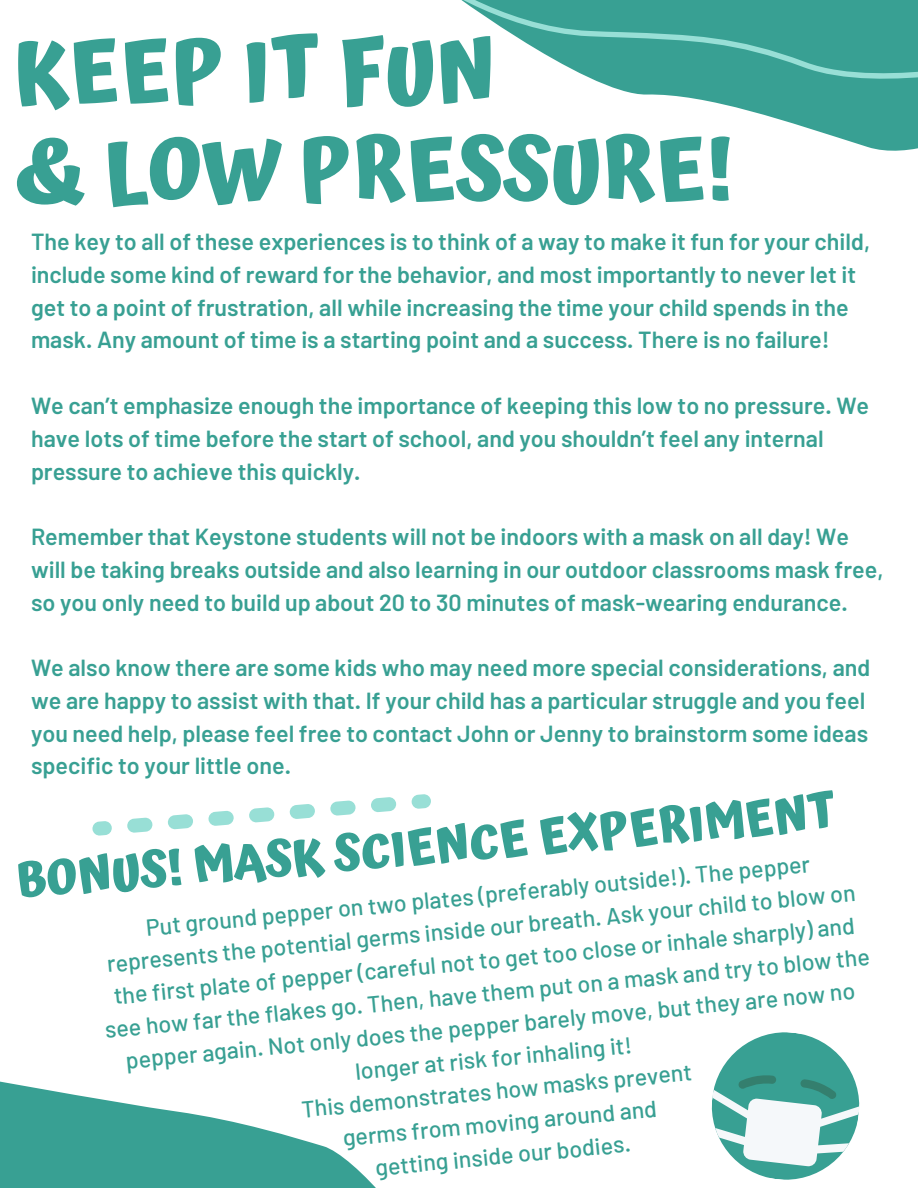
<style>
.page{position:relative;width:918px;height:1188px;background:#fff}
.page>*{position:absolute;margin:0;border:0;box-sizing:border-box;transform-origin:0 0}
.t1{font:700 84px/98.2px "Atma";color:#38a093}
.t2{font:700 48px "Atma";color:#38a093}
.t3{font:600 23.25px/32.7px "Barlow";color:#38a093}
.t4{font:500 23.25px/32.7px "Barlow";color:#38a093;text-align:center}
</style>
<div class="page">
<svg style="left:461px;top:0;width:457px;height:151px;fill:#38a093"></svg>
<svg style="left:0;top:1081px;width:376px;height:107px;fill:#38a093"></svg>
<svg style="left:411px;top:794px;width:20px;height:15px"></svg>
<svg style="left:127px;top:797px;width:270px;height:36px"></svg>
<svg style="left:92px;top:821px;width:20px;height:15px"></svg>
<svg style="left:711px;top:1032px;width:149px;height:148px"></svg>
<h1 class="t1" style="left:14px;top:22px;width:721px">KEEP IT FUN<br>&amp; LOW PRESSURE!</h1>
<p class="t3" style="left:31px;top:225px;width:841px">The key to all of these experiences is to think of a way to make it fun for your child, include some kind of reward for the behavior, and most importantly to never let it get to a point of frustration, all while increasing the time your child spends in the mask. Any amount of time is a starting point and a success. There is no failure!</p>
<p class="t3" style="left:31px;top:388px;width:840px">We can’t emphasize enough the importance of keeping this low to no pressure. We have lots of time before the start of school, and you shouldn’t feel any internal pressure to achieve this quickly.</p>
<p class="t3" style="left:31px;top:519px;width:854px">Remember that Keystone students will not be indoors with a mask on all day! We will be taking breaks outside and also learning in our outdoor classrooms mask free, so you only need to build up about 20 to 30 minutes of mask-wearing endurance.</p>
<p class="t3" style="left:31px;top:650px;width:841px">We also know there are some kids who may need more special considerations, and we are happy to assist with that. If your child has a particular struggle and you feel you need help, please feel free to contact John or Jenny to brainstorm some ideas specific to your little one.</p>
<h2 class="t2" style="left:13px;top:854px;width:824px;rotate:-5deg">BONUS! MASK SCIENCE EXPERIMENT</h2>
<p class="t4" style="left:95px;top:912px;width:770px;rotate:-5deg">Put ground pepper on two plates (preferably outside!). The pepper represents the potential germs inside our breath. Ask your child to blow on the first plate of pepper (careful not to get too close or inhale sharply) and see how far the flakes go. Then, have them put on a mask and try to blow the pepper again. Not only does the pepper barely move, but they are now no longer at risk for inhaling it!<br>This demonstrates how masks prevent<br>germs from moving around and<br>getting inside our bodies.</p>
</div>
